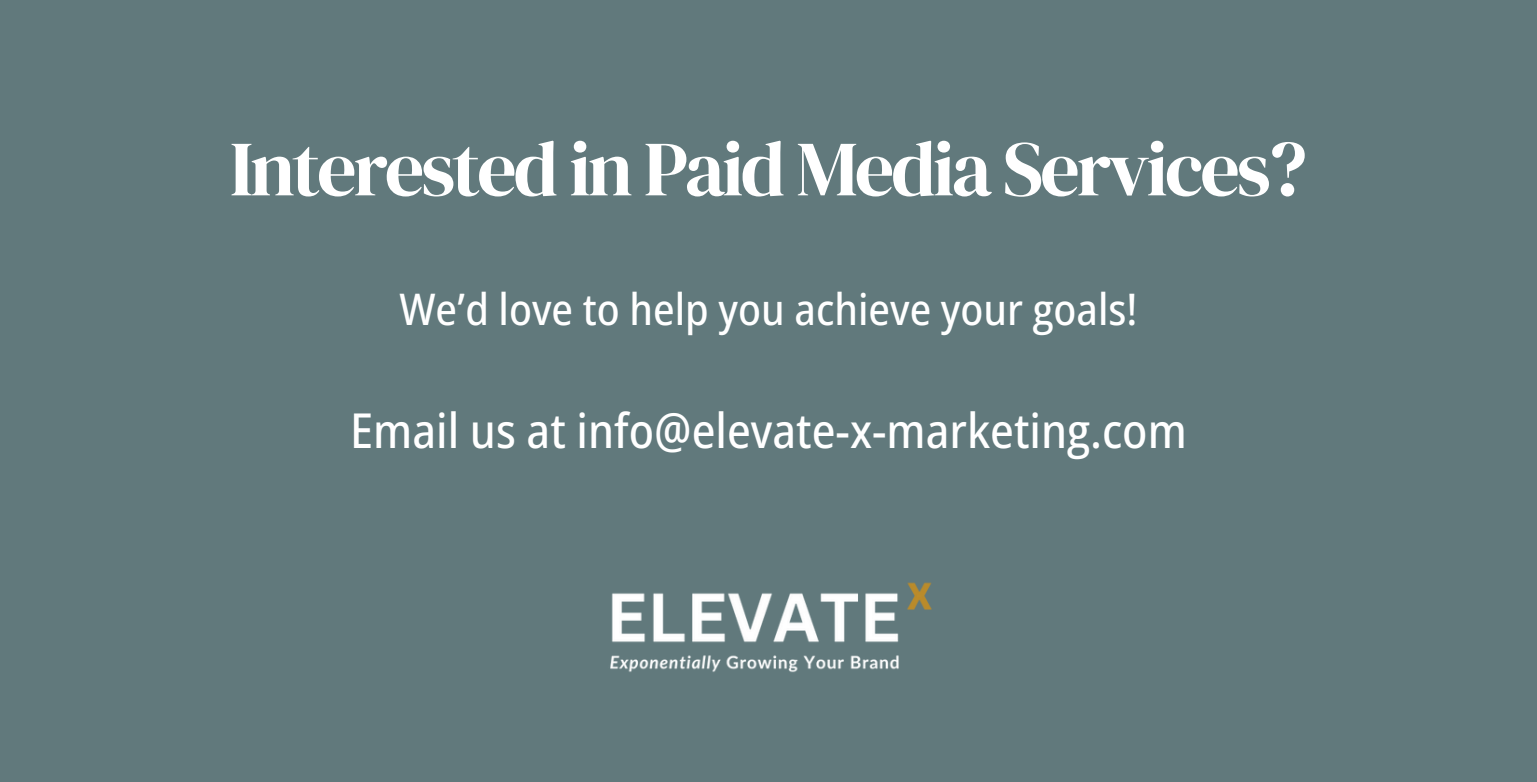
<style>
.page{position:relative;width:1537px;height:782px;background:#61797c}
.page>*{position:absolute;margin:0;border:0;box-sizing:border-box;transform-origin:0 0}
.t1{font:78px "DM Serif Display";letter-spacing:-.04em;color:#fff}
.t2{font:500 semi-condensed 48px "Open Sans";color:#fff}
.t3{font:500 semi-condensed 43.5px "Open Sans";color:#fff}
</style>
<div class="page">
<img style="left:610px;top:582px;width:322px;height:91px">
<h1 class="t1" style="left:230px;top:114px;width:1079px">Interested in Paid Media Services?</h1>
<p class="t3" style="left:399px;top:278px;width:740px">We’d love to help you achieve your goals!</p>
<p class="t2" style="left:350px;top:397px;width:838px">Email us at info@elevate-x-marketing.com</p>
</div>
